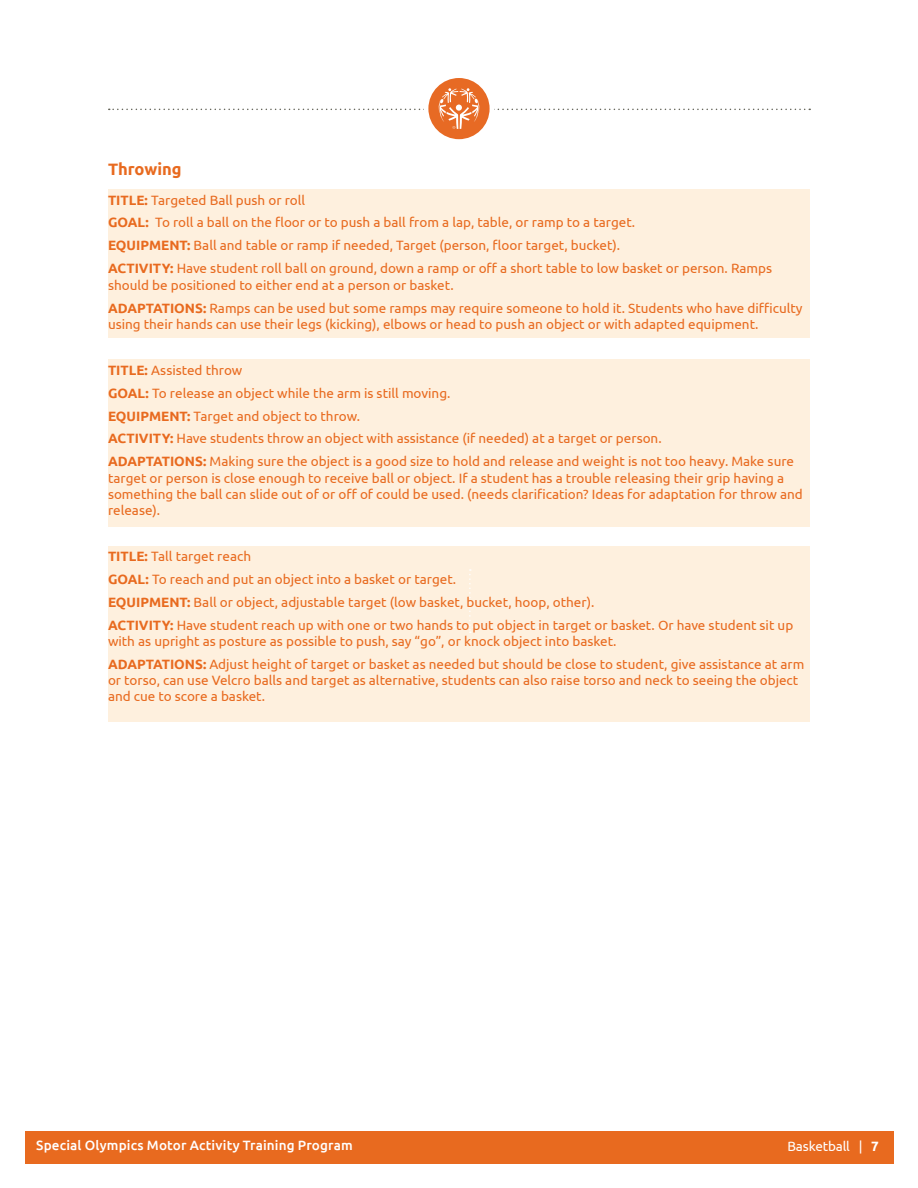
<style>
.page{position:relative;width:918px;height:1188px;background:#fff}
.page>*{position:absolute;margin:0;border:0;box-sizing:border-box;transform-origin:0 0}
.t1{font:700 16.5px "Ubuntu";color:#e86a1f}
.t2{font:13.5px/23px "Ubuntu";color:#e86a1f}
.t3{font:13.5px "Ubuntu";letter-spacing:.02em;color:#fff}
.t4{font:500 13.5px "Ubuntu";letter-spacing:.01em;color:#fff}
.t5{font:13.5px "Ubuntu";letter-spacing:-.01em;color:#fff}
.s1{font-weight:700}
</style>
<div class="page">
<div style="left:108px;top:547px;width:702px;height:175px;background:#fef0de"></div>
<div style="left:108px;top:359px;width:702px;height:167px;background:#fef0de"></div>
<div style="left:108px;top:189px;width:702px;height:149px;background:#fef0de"></div>
<div style="left:25px;top:1131px;width:868px;height:33px;background:#e86a1f"></div>
<svg style="left:426px;top:76px;width:66px;height:65px"></svg>
<div style="left:424px;top:73px;width:70px;height:71px;border:4px solid #fff;border-radius:50%"></div>
<svg style="left:109px;top:88px;width:701px;height:41px"></svg>
<svg style="left:236px;top:569px;width:459px;height:64px"></svg>
<p class="t1" style="left:108px;top:159px;width:75px">Throwing</p>
<p class="t2" style="left:108px;top:188px;width:666px"><span class="s1">TITLE:</span> Targeted Ball push or roll<br><span class="s1">GOAL:</span> To roll a ball on the floor or to push a ball from a lap, table, or ramp to a target.<br><span class="s1">EQUIPMENT:</span> Ball and table or ramp if needed, Target (person, floor target, bucket).<br><span class="s1">ACTIVITY:</span> Have student roll ball on ground, down a ramp or off a short table to low basket or person. Ramps</p>
<p class="t2" style="left:108px;top:273px;width:696px">should be positioned to either end at a person or basket.<br><span class="s1">ADAPTATIONS:</span> Ramps can be used but some ramps may require someone to hold it. Students who have difficulty</p>
<p class="t2" style="left:108px;top:312px;width:652px">using their hands can use their legs (kicking), elbows or head to push an object or with adapted equipment.</p>
<p class="t2" style="left:108px;top:358px;width:688px"><span class="s1">TITLE:</span> Assisted throw<br><span class="s1">GOAL:</span> To release an object while the arm is still moving.<br><span class="s1">EQUIPMENT:</span> Target and object to throw.<br><span class="s1">ACTIVITY:</span> Have students throw an object with assistance (if needed) at a target or person.<br><span class="s1">ADAPTATIONS:</span> Making sure the object is a good size to hold and release and weight is not too heavy. Make sure</p>
<p class="t2" style="left:108px;top:469px;width:696px;line-height:16.2px">target or person is close enough to receive ball or object. If a student has a trouble releasing their grip having a something the ball can slide out of or off of could be used. (needs clarification? Ideas for adaptation for throw and release).</p>
<p class="t2" style="left:108px;top:544px;width:687px"><span class="s1">TITLE:</span> Tall target reach<br><span class="s1">GOAL:</span> To reach and put an object into a basket or target.<br><span class="s1">EQUIPMENT:</span> Ball or object, adjustable target (low basket, bucket, hoop, other).<br><span class="s1">ACTIVITY:</span> Have student reach up with one or two hands to put object in target or basket. Or have student sit up</p>
<p class="t2" style="left:108px;top:629px;width:698px">with as upright as posture as possible to push, say “go”, or knock object into basket.<br><span class="s1">ADAPTATIONS:</span> Adjust height of target or basket as needed but should be close to student, give assistance at arm</p>
<p class="t2" style="left:108px;top:672px;width:692px;line-height:16.2px">or torso, can use Velcro balls and target as alternative, students can also raise torso and neck to seeing the object and cue to score a basket.</p>
<p class="t4" style="left:36px;top:1137px;width:221px">Special Olympics Motor Activity Tr</p>
<p class="t3" style="left:39px;top:1138px;width:317px">Special Olympics Motor Activity Training Program</p>
<p class="t5" style="left:787px;top:1138px;width:93px">Basketball | <span class="s1">7</span></p>
</div>
